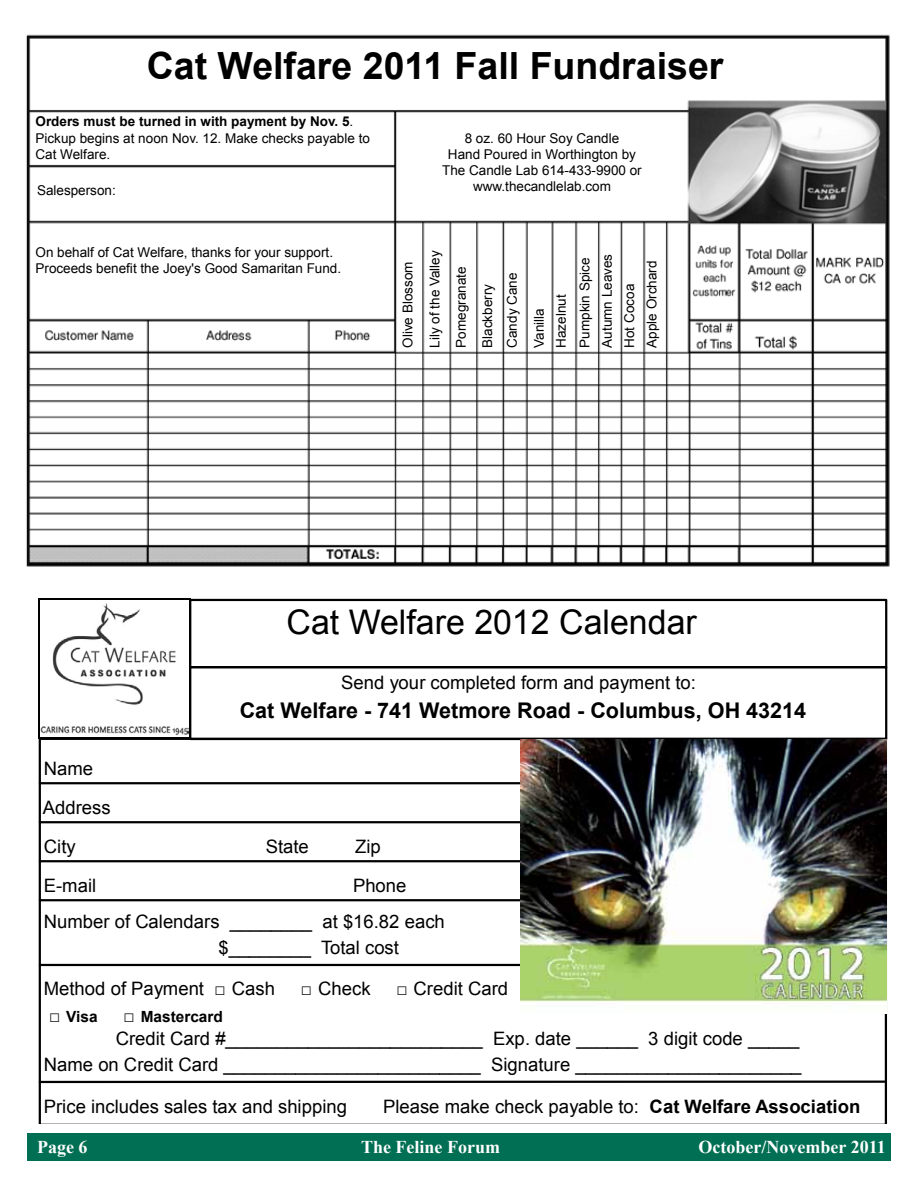
<style>
.page{position:relative;width:918px;height:1188px;background:#fff}
.page>*{position:absolute;margin:0;border:0;box-sizing:border-box;transform-origin:0 0}
.t1{font:700 37.5px "Arial";color:#000}
.t2{font:33.9px "Arial";color:#000}
.t3{font:700 21.6px "Arial";color:#000}
.t4{font:18.45px/39px "Arial";color:#000}
.t5{font:700 18px "Times New Roman";color:#fff}
.t6{font:700 15.45px "Arial";color:#000}
.t7{font:13.5px/16.2px "Arial";color:#000}
.s1{font-weight:700}
.s2{font-weight:900}
.s3{font-weight:900;font-size:18.45px}
</style>
<div class="page">
<div style="left:27px;top:1133px;width:864px;height:28px;background:#006f53"></div>
<svg style="left:190px;top:598px;width:698px;height:67px"></svg>
<svg style="left:38px;top:737px;width:849px;height:386px"></svg>
<hr style="left:39px;top:782px;width:484px;height:2px;background:#000">
<svg style="left:188px;top:665px;width:700px;height:76px"></svg>
<hr style="left:39px;top:821px;width:484px;height:2px;background:#000">
<hr style="left:39px;top:860px;width:484px;height:2px;background:#000">
<hr style="left:39px;top:899px;width:484px;height:2px;background:#000">
<hr style="left:39px;top:964px;width:484px;height:2px;background:#000">
<hr style="left:39px;top:1081px;width:846px;height:2px;background:#000">
<hr style="left:39px;top:737px;width:151px;height:2px;background:#fff">
<img style="left:40px;top:603px;width:149px;height:134px">
<hr style="left:39px;top:598px;width:1px;height:141px;background:#000">
<hr style="left:189px;top:598px;width:1px;height:141px;background:#000">
<hr style="left:39px;top:598px;width:151px;height:2px;background:#000">
<hr style="left:39px;top:738px;width:151px;height:1px;background:#000">
<img style="left:521px;top:739px;width:365px;height:274px">
<img style="left:26px;top:34px;width:864px;height:533px">
<h1 class="t1" style="left:147px;top:41px;width:578px">Cat Welfare 2011 Fall Fundraiser</h1>
<p class="t7" style="left:36px;top:114px;width:336px"><span class="s1">Orders must be turned in with payment by Nov. 5</span>.<br>Pickup begins at noon Nov. 12. Make checks payable to<br>Cat Welfare.</p>
<p class="t7" style="left:37px;top:182px;width:80px">Salesperson:</p>
<p class="t7" style="left:442px;top:130px;width:201px;text-align:center">8 oz. 60 Hour Soy Candle<br>Hand Poured in Worthington by<br>The Candle Lab 614-433-9900 or www.thecandlelab.com</p>
<p class="t7" style="left:36px;top:244px;width:307px">On behalf of Cat Welfare, thanks for your support.<br>Proceeds benefit the Joey's Good Samaritan Fund.</p>
<p class="t7" style="left:395px;top:348px;width:99px;line-height:26.5px;rotate:-90deg">Olive Blossom<br>Lily of the Valley<br>Pomegranate<br>Blackberry</p>
<p class="t7" style="left:499px;top:348px;width:77px;line-height:27px;rotate:-90deg">Candy Cane<br>Vanilla</p>
<p class="t7" style="left:549px;top:348px;width:92px;line-height:23.7px;rotate:-90deg">Hazelnut<br>Pumpkin Spice</p>
<p class="t7" style="left:596px;top:348px;width:95px;line-height:22.2px;rotate:-90deg">Autumn Leaves<br>Hot Cocoa<br>Apple Orchard</p>
<h2 class="t2" style="left:287px;top:608px;width:412px">Cat Welfare 2012 Calendar</h2>
<h3 class="t4" style="left:43px;top:751px;width:69px">Name<br>Address<br>City</h3>
<h3 class="t4" style="left:341px;top:664px;width:356px">Send your completed form and payment to:</h3>
<h3 class="t3" style="left:240px;top:702px;width:568px">Cat Welfare - 741 Wetmore Road - Columbus, OH 43214</h3>
<h3 class="t4" style="left:266px;top:829px;width:45px">State</h3>
<h3 class="t4" style="left:355px;top:829px;width:27px">Zip</h3>
<h3 class="t4" style="left:44px;top:869px;width:402px;line-height:35.4px;text-indent:309px">Phone<br>Number of Calendars ________ at $16.82 each</h3>
<h3 class="t4" style="left:218px;top:929px;width:182px">$________ Total cost</h3>
<h3 class="t4" style="left:44px;top:971px;width:233px">Method of Payment <span class="s2">□</span> Cash</h3>
<h3 class="t4" style="left:301px;top:971px;width:71px"><span class="s2">□</span> Check</h3>
<h3 class="t4" style="left:396px;top:971px;width:113px"><span class="s2">□</span> Credit Card</h3>
<p class="t6" style="left:49px;top:1010px;width:50px"><span class="s3">□</span> Visa</p>
<p class="t6" style="left:124px;top:1010px;width:101px"><span class="s3">□</span> Mastercard</p>
<h3 class="t4" style="left:44px;top:1027px;width:759px;line-height:25.8px;text-align:right">Credit Card #_________________________ Exp. date ______ 3 digit code _____<br>Name on Credit Card _________________________ Signature ______________________</h3>
<h3 class="t4" style="left:44px;top:1088px;width:305px">Price includes sales tax and shipping</h3>
<h3 class="t4" style="left:383px;top:1088px;width:479px">Please make check payable to: <span class="s1">Cat Welfare Association</span></h3>
<h3 class="t4" style="left:44px;top:868px;width:54px">E-mail</h3>
<h3 class="t5" style="left:37px;top:1135px;width:52px">Page 6</h3>
<h3 class="t5" style="left:361px;top:1135px;width:140px">The Feline Forum</h3>
<h3 class="t5" style="left:699px;top:1135px;width:189px">October/November 2011</h3>
</div>
